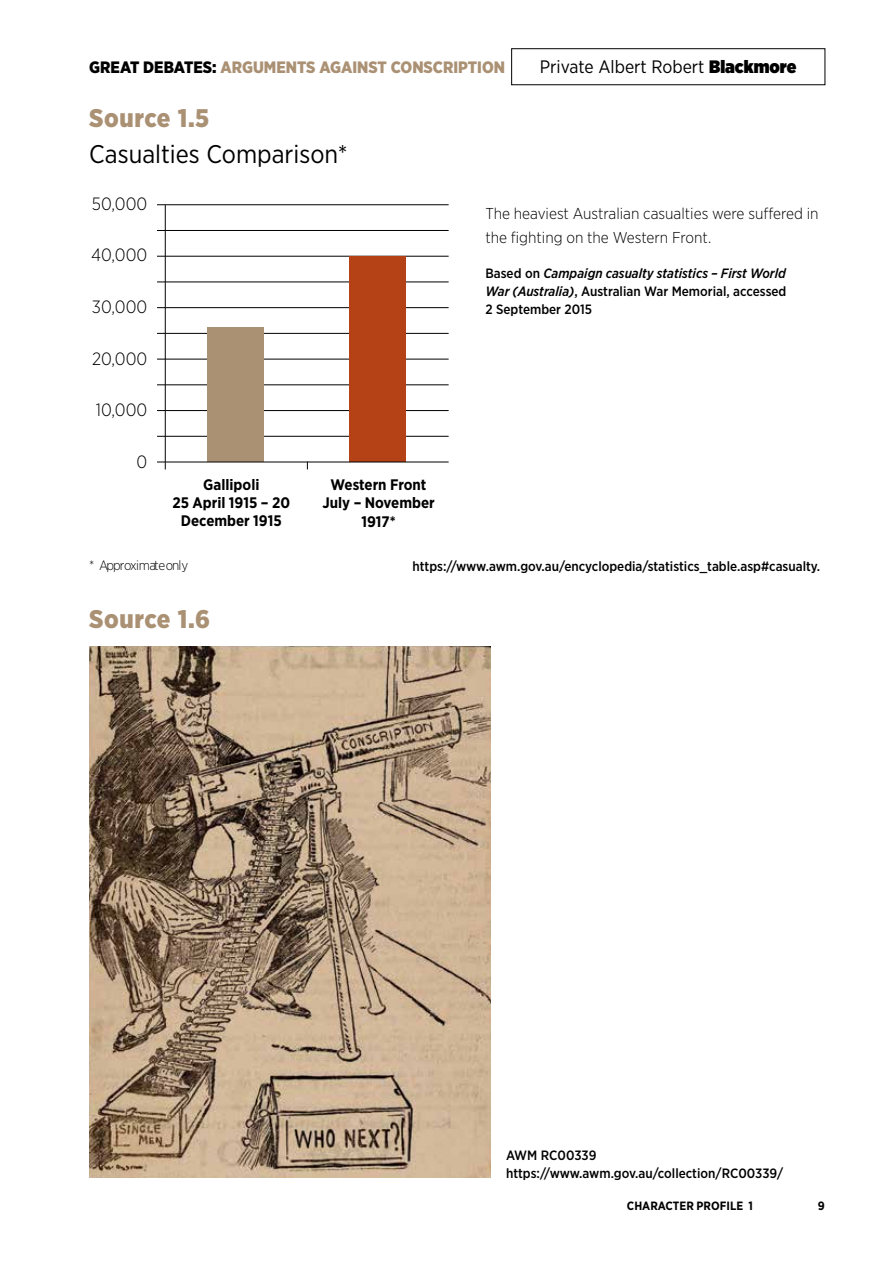
<style>
.page{position:relative;width:893px;height:1263px;background:#fff}
.page>*{position:absolute;margin:0;border:0;box-sizing:border-box;transform-origin:0 0}
.t1{font:25.5px "Gotham Narrow";color:#000}
.t2{font:900 25.5px "Gotham Narrow";letter-spacing:.02em;color:#ab9174}
.t3{font:18px "Gotham Narrow";color:#000}
.t4{font:300 17.85px "Gotham Narrow";color:#000}
.t5{font:900 16.5px "Gotham Narrow";color:#ab9174}
.t6{font:300 15.75px/24px "Gotham Narrow";color:#000}
.t7{font:700 15.3px/18.3px "Gotham Narrow";color:#000;text-align:center}
.t8{font:500 13.5px/18px "Gotham Narrow";color:#000;text-align:justify}
.t9{font:300 13.5px "Gotham Narrow";letter-spacing:-.065em;color:#000}
.t10{font:700 12px "Gotham Narrow";color:#000}
.s1{color:#000}
.s2{font-weight:900}
.s3{font-style:italic}
</style>
<div class="page">
<div style="left:511px;top:48px;width:314px;height:37px;border:1px solid #000"></div>
<hr style="left:157px;top:204px;width:292px;height:1px;background:#000">
<hr style="left:157px;top:230px;width:292px;height:1px;background:#000">
<hr style="left:157px;top:256px;width:292px;height:1px;background:#000">
<hr style="left:157px;top:282px;width:292px;height:1px;background:#000">
<hr style="left:157px;top:307px;width:292px;height:1px;background:#000">
<hr style="left:157px;top:333px;width:292px;height:1px;background:#000">
<hr style="left:157px;top:359px;width:292px;height:1px;background:#000">
<hr style="left:157px;top:384px;width:292px;height:1px;background:#000">
<hr style="left:157px;top:410px;width:292px;height:1px;background:#000">
<hr style="left:157px;top:436px;width:292px;height:1px;background:#000">
<div style="left:208px;top:328px;width:56px;height:134px;background:#ab9174"></div>
<div style="left:349px;top:256px;width:56px;height:206px;background:#b54116"></div>
<hr style="left:165px;top:205px;width:1px;height:264px;background:#000">
<hr style="left:157px;top:462px;width:292px;height:1px;background:#000">
<img style="left:89px;top:647px;width:402px;height:531px">
<p class="t5" style="left:89px;top:57px;width:417px"><span class="s1">GREAT DEBATES:</span> ARGUMENTS AGAINST CONSCRIPTION</p>
<h2 class="t3" style="left:540px;top:55px;width:258px">Private Albert Robert <span class="s2">Blackmore</span></h2>
<h1 class="t2" style="left:89px;top:102px;width:121px">Source 1.5</h1>
<h1 class="t1" style="left:89px;top:139px;width:260px">Casualties Comparison*</h1>
<h3 class="t4" style="left:92px;top:193px;width:57px">50,000</h3>
<h3 class="t4" style="left:91px;top:244px;width:58px">40,000</h3>
<h3 class="t4" style="left:92px;top:296px;width:57px">30,000</h3>
<h3 class="t4" style="left:92px;top:347px;width:57px">20,000</h3>
<h3 class="t4" style="left:96px;top:399px;width:53px">10,000</h3>
<h3 class="t4" style="left:137px;top:451px;width:12px">0</h3>
<p class="t7" style="left:173px;top:475px;width:119px">Gallipoli<br>25 April 1915 – 20<br>December 1915</p>
<p class="t7" style="left:322px;top:475px;width:114px">Western Front<br>July – November<br>1917*</p>
<p class="t6" style="left:485px;top:201px;width:335px">The heaviest Australian casualties were suffered in the fighting on the Western Front.</p>
<p class="t8" style="left:485px;top:264px;width:303px">Based on <span class="s3">Campaign casualty statistics – First World War (Australia)</span>, Australian War Memorial, accessed 2 September 2015</p>
<p class="t9" style="left:89px;top:557px;width:101px">* Approximate only</p>
<h1 class="t2" style="left:89px;top:604px;width:122px">Source 1.6</h1>
<p class="t8" style="left:412px;top:557px;width:409px">https://www.awm.gov.au/encyclopedia/statistics_table.asp#casualty.</p>
<p class="t8" style="left:506px;top:1146px;width:279px">AWM RC00339 https://www.awm.gov.au/collection/RC00339/</p>
<p class="t10" style="left:627px;top:1198px;width:128px">CHARACTER PROFILE 1</p>
<p class="t10" style="left:818px;top:1198px;width:8px">9</p>
</div>
